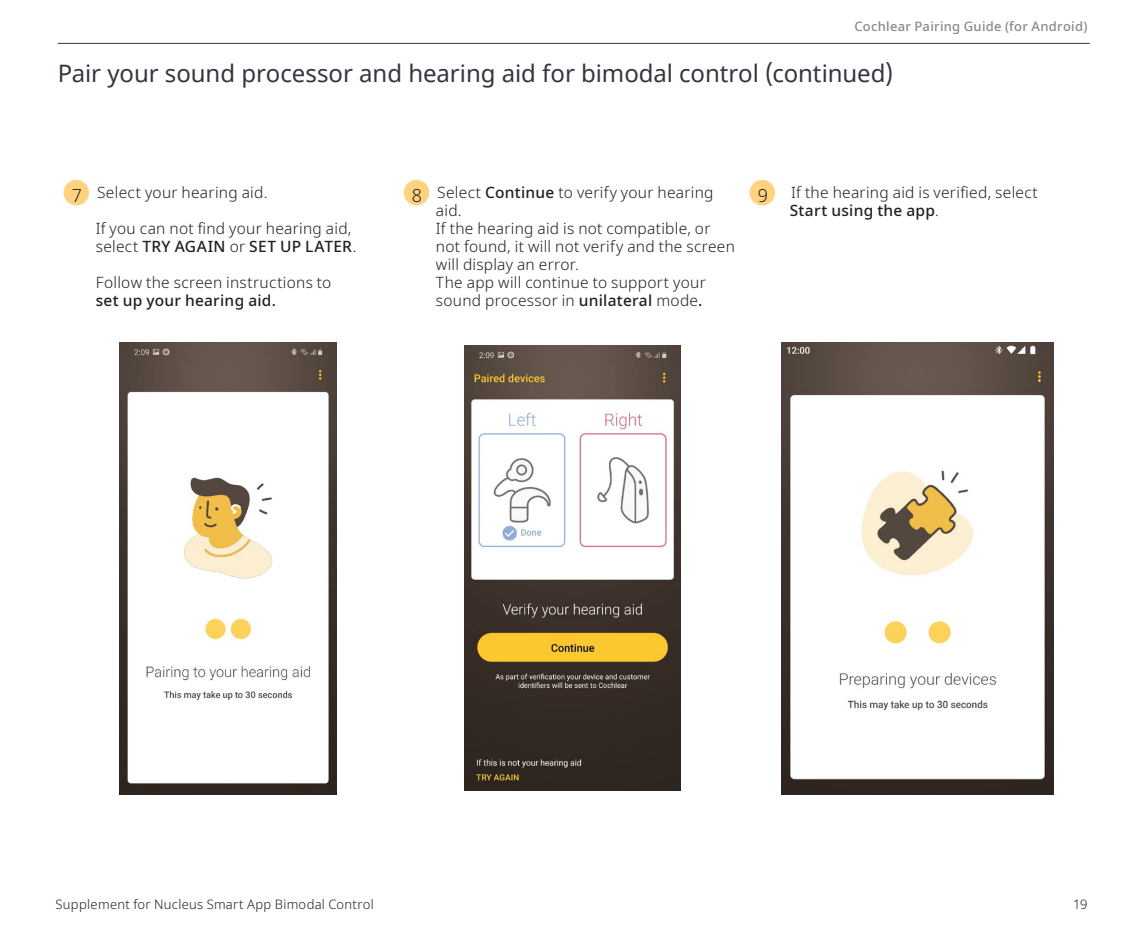
<style>
.page{position:relative;width:1134px;height:942px;background:#fff}
.page>*{position:absolute;margin:0;border:0;box-sizing:border-box;transform-origin:0 0}
.Heading_2{font:24px "Noto Sans";color:#323640}
.Number_label{font:300 18px "Noto Sans";color:#231f20}
.Body{font:300 15.6px/18px "Noto Sans";letter-spacing:.02em;color:#231f20}
.t1{font:300 13px "Noto Sans";letter-spacing:.025em;color:#231f20}
.t2{font:500 13px "Noto Sans";letter-spacing:.02em;color:#858891}
.s1{font-weight:500}
</style>
<div class="page">
<hr style="left:58px;top:43px;width:1032px;height:1px;background:#323640">
<div style="left:63px;top:180px;width:26px;height:25px;background:#fed27f;border-radius:50%"></div>
<div style="left:404px;top:180px;width:25px;height:25px;background:#fed27f;border-radius:50%"></div>
<div style="left:749px;top:180px;width:26px;height:25px;background:#fed27f;border-radius:50%"></div>
<img style="left:119px;top:342px;width:218px;height:452px">
<img style="left:782px;top:342px;width:271px;height:452px">
<img style="left:465px;top:345px;width:216px;height:444px">
<div style="left:488px;top:550px;width:170px;height:25px;background:#fff"></div>
<p class="t2" style="left:854px;top:17px;width:234px">Cochlear Pairing Guide (for Android)</p>
<p class="Heading_2" style="left:58px;top:57px;width:837px">Pair your sound processor and hearing aid for bimodal control (continued)</p>
<p class="Number_label" style="left:72px;top:183px;width:12px">7</p>
<p class="Body" style="left:97px;top:184px;width:172px">Select your hearing aid.</p>
<p class="Body" style="left:96px;top:220px;width:262px">If you can not find your hearing aid, select <span class="s1">TRY AGAIN</span> or <span class="s1">SET UP LATER</span>.</p>
<p class="Body" style="left:96px;top:274px;width:237px">Follow the screen instructions to <span class="s1">set up your hearing aid.</span></p>
<p class="Number_label" style="left:412px;top:183px;width:12px">8</p>
<p class="Body" style="left:436px;top:184px;width:300px">Select <span class="s1">Continue</span> to verify your hearing aid.<br>If the hearing aid is not compatible, or not found, it will not verify and the screen will display an error.<br>The app will continue to support your sound processor in <span class="s1">unilateral</span> mode<span class="s1">.</span></p>
<p class="Number_label" style="left:758px;top:183px;width:12px">9</p>
<p class="Body" style="left:790px;top:184px;width:250px">If the hearing aid is verified, select<br><span class="s1">Start using the app</span>.</p>
<p class="t1" style="left:56px;top:894px;width:320px">Supplement for Nucleus Smart App Bimodal Control</p>
<p class="t1" style="left:1073px;top:894px;width:16px">19</p>
</div>
